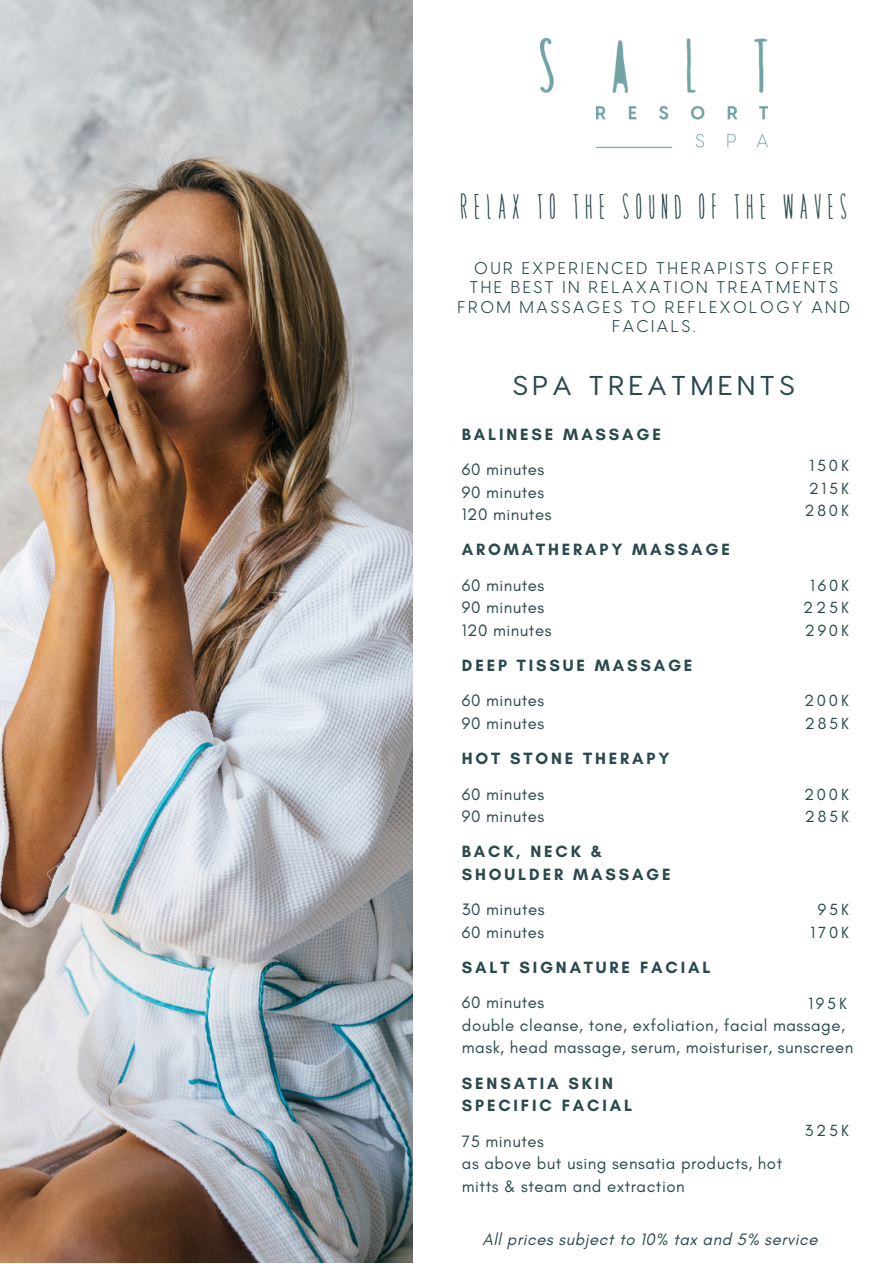
<style>
.page{position:relative;width:893px;height:1264px;background:#fff}
.page>*{position:absolute;margin:0;border:0;box-sizing:border-box;transform-origin:0 0}
.t1{font:500 35.85px "Amorie SC";letter-spacing:.15em;color:#2a494d}
.t2{font:600 27.15px "Visby CF";letter-spacing:.15em;color:#2a494d}
.t3{font:16.8px/22.5px "Glacial Indifference";letter-spacing:.03em;color:#2a494d}
.t4{font:16.8px/19px "Visby CF";letter-spacing:.15em;color:#2a494d;text-align:center}
.t5{font:italic 16.8px "Glacial Indifference";letter-spacing:.03em;color:#2a494d}
.t6{font:700 16.65px/22.5px "Glacial Indifference";letter-spacing:.17em;color:#2a494d}
.t7{font:16.5px/22.5px "Glacial Indifference";letter-spacing:.17em;color:#2a494d;text-align:center}
</style>
<div class="page">
<img style="left:0;top:0;width:412px;height:1262px">
<img style="left:596px;top:106px;width:171px;height:42px">
<img style="left:540px;top:39px;width:226px;height:54px">
<h1 class="t1" style="left:460px;top:183px;width:389px">RELAX TO THE SOUND OF THE WAVES</h1>
<p class="t4" style="left:457px;top:260px;width:394px">OUR EXPERIENCED THERAPISTS OFFER<br>THE BEST IN RELAXATION TREATMENTS<br>FROM MASSAGES TO REFLEXOLOGY AND<br>FACIALS.</p>
<h2 class="t2" style="left:512px;top:367px;width:284px">SPA TREATMENTS</h2>
<p class="t6" style="left:462px;top:422px;width:200px">BALINESE MASSAGE</p>
<p class="t3" style="left:462px;top:458px;width:91px">60 minutes<br>90 minutes<br>120 minutes</p>
<p class="t7" style="left:804px;top:454px;width:46px">150K<br>215K<br>280K</p>
<p class="t6" style="left:462px;top:538px;width:269px">AROMATHERAPY MASSAGE</p>
<p class="t3" style="left:462px;top:573px;width:91px">60 minutes<br>90 minutes<br>120 minutes</p>
<p class="t7" style="left:803px;top:573px;width:47px">160K<br>225K<br>290K</p>
<p class="t6" style="left:462px;top:654px;width:232px">DEEP TISSUE MASSAGE</p>
<p class="t3" style="left:462px;top:689px;width:84px">60 minutes<br>90 minutes</p>
<p class="t7" style="left:804px;top:689px;width:46px;text-align:left">200K<br>285K</p>
<p class="t6" style="left:462px;top:747px;width:209px">HOT STONE THERAPY</p>
<p class="t3" style="left:462px;top:782px;width:84px">60 minutes<br>90 minutes</p>
<p class="t7" style="left:804px;top:782px;width:46px;text-align:left">200K<br>285K</p>
<p class="t6" style="left:462px;top:840px;width:210px">BACK, NECK &amp;<br>SHOULDER MASSAGE</p>
<p class="t3" style="left:462px;top:898px;width:84px">30 minutes<br>60 minutes</p>
<p class="t7" style="left:810px;top:898px;width:40px">95K<br>170K</p>
<p class="t6" style="left:462px;top:956px;width:250px">SALT SIGNATURE FACIAL</p>
<p class="t3" style="left:462px;top:991px;width:393px">60 minutes<br>double cleanse, tone, exfoliation, facial massage, mask, head massage, serum, moisturiser, sunscreen</p>
<p class="t7" style="left:808px;top:991px;width:40px">195K</p>
<p class="t6" style="left:462px;top:1071px;width:172px">SENSATIA SKIN<br>SPECIFIC FACIAL</p>
<p class="t3" style="left:462px;top:1129px;width:322px">75 minutes<br>as above but using sensatia products, hot mitts &amp; steam and extraction</p>
<p class="t7" style="left:804px;top:1118px;width:45px">325K</p>
<p class="t5" style="left:482px;top:1228px;width:336px">All prices subject to 10% tax and 5% service</p>
</div>
